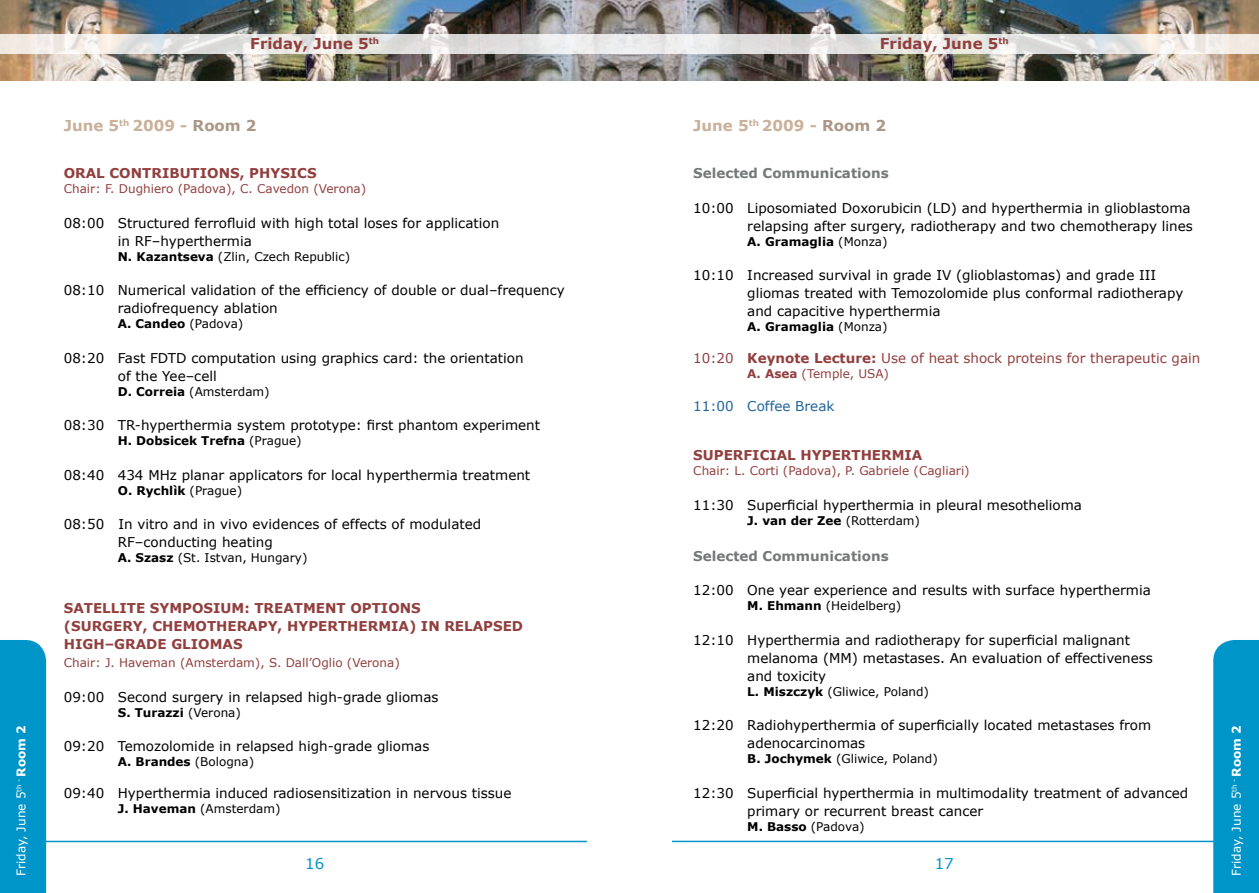
<style>
.page{position:relative;width:1259px;height:893px;background:#fff}
.page>*{position:absolute;margin:0;border:0;box-sizing:border-box;transform-origin:0 0}
.t1{font:700 15px "Verdana";color:#c9b19b}
.t2{font:700 15px "Verdana";color:#913f3e}
.t3{font:15px "Verdana";color:#0095c8}
.t4{font:13.5px/18px "Verdana";color:#000}
.t5{font:700 13.5px/18px "Verdana";color:#913f3e}
.t6{font:13.5px "Verdana";color:#913f3e}
.t7{font:700 13.5px "Verdana";color:#757878}
.t8{font:13.5px "Verdana";color:#216499}
.t9{font:12px "Verdana";color:#000}
.t10{font:700 12px "Verdana";color:#000}
.t11{font:12px "Verdana";color:#913f3e}
.t12{font:12px "Verdana";color:#fff}
.s1{color:#aa9785}
.s2{font-weight:700}
.s3{font-weight:400}
</style>
<div class="page">
<div style="left:0;top:640px;width:46px;height:253px;background:#0095c8"></div>
<div style="left:1213px;top:640px;width:46px;height:253px;background:#0095c8"></div>
<img style="left:0;top:0;width:1259px;height:80px">
<svg style="left:0;top:34px;width:1259px;height:19px"></svg>
<hr style="left:672px;top:841px;width:544px;height:1px;background:#0095c8">
<hr style="left:43px;top:841px;width:544px;height:1px;background:#0095c8">
<p class="t2" style="left:250px;top:34px;width:130px">Friday, June 5<sup>th</sup></p>
<p class="t2" style="left:880px;top:34px;width:130px">Friday, June 5<sup>th</sup></p>
<p class="t1" style="left:64px;top:116px;width:194px">June 5<sup>th</sup> 2009 - <span class="s1">Room 2</span></p>
<p class="t5" style="left:64px;top:164px;width:254px">ORAL CONTRIBUTIONS, PHYSICS</p>
<p class="t11" style="left:64px;top:181px;width:304px">Chair: F. Dughiero (Padova), C. Cavedon (Verona)</p>
<p class="t4" style="left:118px;top:213px;width:383px;text-indent:-54px">08:00 Structured ferrofluid with high total loses for application in RF–hyperthermia</p>
<p class="t9" style="left:118px;top:249px;width:234px"><span class="s2">N. Kazantseva</span> (Zlin, Czech Republic)</p>
<p class="t4" style="left:118px;top:281px;width:448px;text-indent:-54px">08:10 Numerical validation of the efficiency of double or dual–frequency radiofrequency ablation</p>
<p class="t10" style="left:118px;top:316px;width:127px">A. Candeo <span class="s3">(Padova)</span></p>
<p class="t4" style="left:118px;top:348px;width:407px;text-indent:-54px">08:20 Fast FDTD computation using graphics card: the orientation of the Yee–cell</p>
<p class="t9" style="left:118px;top:384px;width:153px"><span class="s2">D. Correia</span> (Amsterdam)</p>
<p class="t4" style="left:64px;top:416px;width:478px">08:30 TR-hyperthermia system prototype: first phantom experiment</p>
<p class="t10" style="left:118px;top:433px;width:185px">H. Dobsicek Trefna <span class="s3">(Prague)</span></p>
<p class="t4" style="left:64px;top:465px;width:468px">08:40 434 MHz planar applicators for local hyperthermia treatment</p>
<p class="t10" style="left:118px;top:483px;width:126px">O. Rychlìk <span class="s3">(Prague)</span></p>
<p class="t4" style="left:118px;top:515px;width:365px;text-indent:-54px">08:50 In vitro and in vivo evidences of effects of modulated<br>RF–conducting heating</p>
<p class="t9" style="left:118px;top:550px;width:191px"><span class="s2">A. Szasz</span> (St. Istvan, Hungary)</p>
<p class="t5" style="left:64px;top:599px;width:461px">SATELLITE SYMPOSIUM: TREATMENT OPTIONS<br>(SURGERY, CHEMOTHERAPY, HYPERTHERMIA) IN RELAPSED<br>HIGH–GRADE GLIOMAS</p>
<p class="t11" style="left:64px;top:655px;width:337px">Chair: J. Haveman (Amsterdam), S. Dall’Oglio (Verona)</p>
<p class="t4" style="left:64px;top:687px;width:376px">09:00 Second surgery in relapsed high-grade gliomas</p>
<p class="t10" style="left:118px;top:705px;width:125px">S. Turazzi <span class="s3">(Verona)</span></p>
<p class="t4" style="left:64px;top:737px;width:367px">09:20 Temozolomide in relapsed high-grade gliomas</p>
<p class="t10" style="left:118px;top:754px;width:138px">A. Brandes <span class="s3">(Bologna)</span></p>
<p class="t4" style="left:64px;top:783px;width:449px">09:40 Hyperthermia induced radiosensitization in nervous tissue</p>
<p class="t9" style="left:118px;top:801px;width:164px"><span class="s2">J. Haveman</span> (Amsterdam)</p>
<p class="t1" style="left:693px;top:116px;width:194px">June 5<sup>th</sup> 2009 - <span class="s1">Room 2</span></p>
<p class="t7" style="left:693px;top:165px;width:197px">Selected Communications</p>
<p class="t4" style="left:693px;top:198px;width:501px;text-align:right">10:00 Liposomiated Doxorubicin (LD) and hyperthermia in glioblastoma relapsing after surgery, radiotherapy and two chemotherapy lines</p>
<p class="t10" style="left:747px;top:234px;width:142px">A. Gramaglia <span class="s3">(Monza)</span></p>
<p class="t4" style="left:747px;top:266px;width:437px;text-indent:-54px">10:10 Increased survival in grade IV (glioblastomas) and grade III gliomas treated with Temozolomide plus conformal radiotherapy and capacitive hyperthermia</p>
<p class="t10" style="left:747px;top:319px;width:142px">A. Gramaglia <span class="s3">(Monza)</span></p>
<p class="t6" style="left:693px;top:349px;width:508px">10:20 <span class="s2">Keynote Lecture:</span> Use of heat shock proteins for therapeutic gain</p>
<p class="t11" style="left:747px;top:366px;width:143px"><span class="s2">A. Asea</span> (Temple, USA)</p>
<p class="t8" style="left:693px;top:397px;width:143px">11:00 Coffee Break</p>
<p class="t5" style="left:693px;top:446px;width:231px">SUPERFICIAL HYPERTHERMIA</p>
<p class="t11" style="left:693px;top:463px;width:278px">Chair: L. Corti (Padova), P. Gabriele (Cagliari)</p>
<p class="t4" style="left:693px;top:495px;width:390px">11:30 Superficial hyperthermia in pleural mesothelioma</p>
<p class="t10" style="left:747px;top:513px;width:174px">J. van der Zee <span class="s3">(Rotterdam)</span></p>
<p class="t7" style="left:693px;top:547px;width:197px">Selected Communications</p>
<p class="t4" style="left:693px;top:581px;width:459px">12:00 One year experience and results with surface hyperthermia</p>
<p class="t9" style="left:747px;top:598px;width:155px"><span class="s2">M. Ehmann</span> (Heidelberg)</p>
<p class="t4" style="left:747px;top:630px;width:407px;text-indent:-54px">12:10 Hyperthermia and radiotherapy for superficial malignant melanoma (MM) metastases. An evaluation of effectiveness and toxicity</p>
<p class="t9" style="left:747px;top:684px;width:183px"><span class="s2">L. Miszczyk</span> (Gliwice, Poland)</p>
<p class="t4" style="left:747px;top:716px;width:405px;text-indent:-54px">12:20 Radiohyperthermia of superficially located metastases from adenocarcinomas</p>
<p class="t9" style="left:747px;top:751px;width:192px"><span class="s2">B. Jochymek</span> (Gliwice, Poland)</p>
<p class="t4" style="left:747px;top:783px;width:442px;text-indent:-54px">12:30 Superficial hyperthermia in multimodality treatment of advanced primary or recurrent breast cancer</p>
<p class="t9" style="left:747px;top:819px;width:119px"><span class="s2">M. Basso</span> (Padova)</p>
<p class="t12" style="left:13px;top:876px;width:152px;rotate:-90deg">Friday, June 5<sup>th</sup> <sup>-</sup> <span class="s2">Room 2</span></p>
<p class="t12" style="left:1228px;top:876px;width:152px;rotate:-90deg">Friday, June 5<sup>th</sup> <sup>-</sup> <span class="s2">Room 2</span></p>
<p class="t3" style="left:305px;top:854px;width:21px">16</p>
<p class="t3" style="left:934px;top:854px;width:21px">17</p>
</div>
